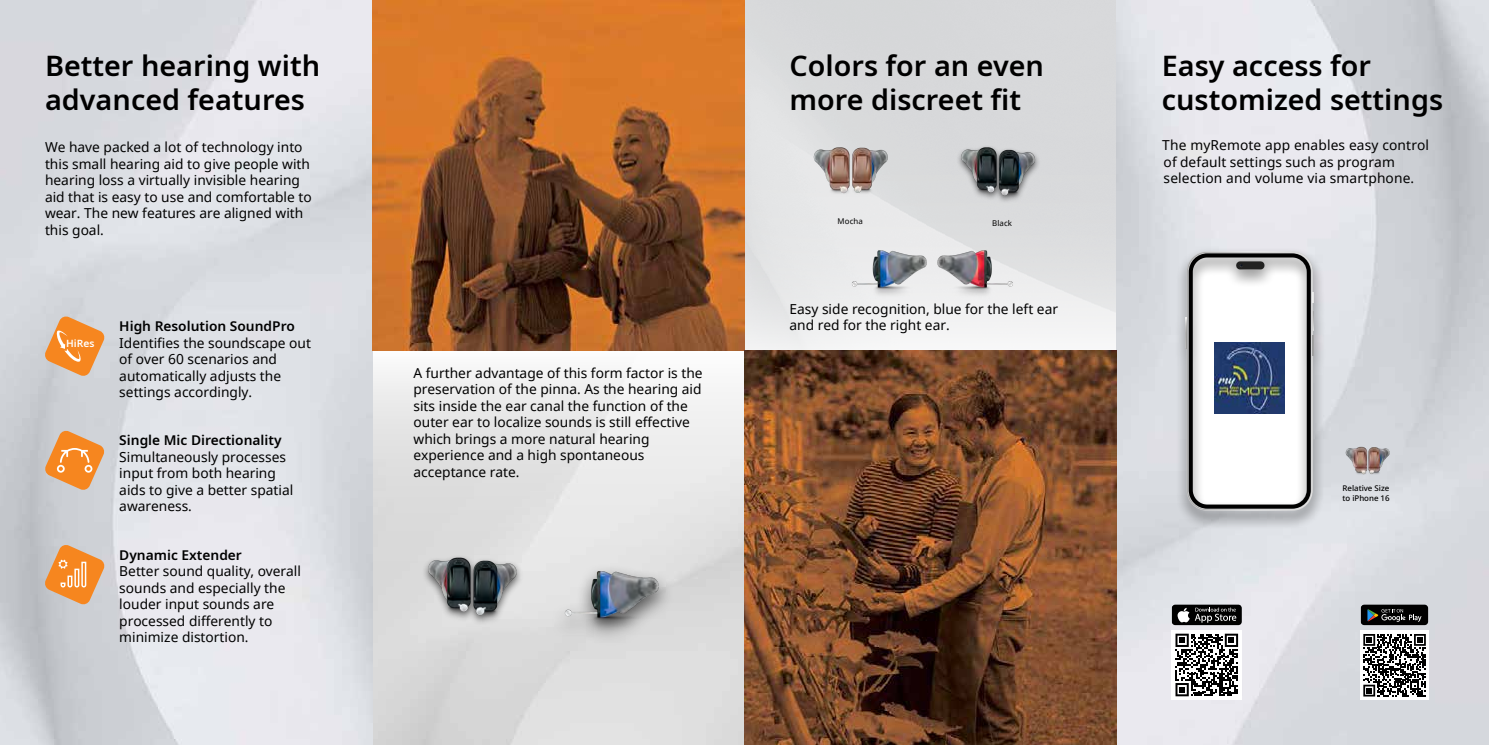
<style>
.page{position:relative;width:1489px;height:745px;background:#fff}
.page>*{position:absolute;margin:0;border:0;box-sizing:border-box;transform-origin:0 0}
.t1{font:600 28.75px/34.5px "Noto Sans";color:#000}
.t2{font:13.75px/16.5px "Noto Sans";color:#000}
.t3{font:600 13.75px "Noto Sans";color:#000}
.t4{font:600 10.25px "Noto Sans";color:#fff}
.t5{font:500 7.88px/9.5px "Noto Sans";color:#000}
.t6{font:7.88px "Noto Sans";letter-spacing:.01em;color:#000}
</style>
<div class="page">
<img style="left:744px;top:0;width:372px;height:350px">
<img style="left:0;top:0;width:744px;height:744px">
<img style="left:1116px;top:0;width:372px;height:744px">
<img style="left:877px;top:124px;width:34px;height:84px">
<svg style="left:1171px;top:630px;width:70px;height:69px"></svg>
<svg style="left:1175px;top:633px;width:62px;height:62px"></svg>
<svg style="left:1360px;top:630px;width:68px;height:69px"></svg>
<svg style="left:1363px;top:633px;width:62px;height:63px"></svg>
<svg style="left:1171px;top:604px;width:70px;height:20px"></svg>
<svg style="left:1360px;top:604px;width:67px;height:20px"></svg>
<svg style="left:45px;top:316px;width:59px;height:59px"></svg>
<svg style="left:45px;top:430px;width:59px;height:59px"></svg>
<svg style="left:45px;top:544px;width:59px;height:60px"></svg>
<img style="left:1331px;top:433px;width:20px;height:52px">
<img style="left:789px;top:124px;width:88px;height:88px">
<img style="left:1351px;top:433px;width:52px;height:52px">
<img style="left:399px;top:507px;width:143px;height:139px">
<img style="left:545px;top:518px;width:133px;height:133px">
<img style="left:937px;top:127px;width:119px;height:87px">
<img style="left:836px;top:208px;width:85px;height:106px">
<div style="left:1173px;top:247px;width:152px;height:282px;background:#000;opacity:.5"></div>
<svg style="left:1185px;top:251px;width:129px;height:259px"></svg>
<img style="left:921px;top:208px;width:107px;height:106px">
<img style="left:744px;top:350px;width:372px;height:394px">
<h1 class="t1" style="left:45px;top:49px;width:277px">Better hearing with advanced features</h1>
<h1 class="t1" style="left:789px;top:49px;width:256px">Colors for an even more discreet fit</h1>
<p class="t2" style="left:45px;top:138px;width:268px">We have packed a lot of technology into this small hearing aid to give people with hearing loss a virtually invisible hearing aid that is easy to use and comfortable to wear. The new features are aligned with this goal.</p>
<p class="t6" style="left:837px;top:216px;width:27px">Mocha</p>
<p class="t6" style="left:992px;top:218px;width:21px">Black</p>
<p class="t4" style="left:66px;top:336px;width:30px">HiRes</p>
<p class="t3" style="left:119px;top:316px;width:177px">High Resolution SoundPro</p>
<p class="t2" style="left:119px;top:334px;width:193px">Identifies the soundscape out of over 60 scenarios and automatically adjusts the settings accordingly.</p>
<p class="t3" style="left:119px;top:430px;width:164px">Single Mic Directionality</p>
<p class="t2" style="left:119px;top:448px;width:176px">Simultaneously processes input from both hearing aids to give a better spatial awareness.</p>
<p class="t3" style="left:119px;top:544px;width:124px">Dynamic Extender</p>
<p class="t2" style="left:119px;top:562px;width:183px">Better sound quality, overall sounds and especially the louder input sounds are processed differently to minimize distortion.</p>
<p class="t2" style="left:413px;top:364px;width:291px">A further advantage of this form factor is the preservation of the pinna. As the hearing aid sits inside the ear canal the function of the outer ear to localize sounds is still effective which brings a more natural hearing experience and a high spontaneous acceptance rate.</p>
<p class="t2" style="left:789px;top:300px;width:270px">Easy side recognition, blue for the left ear and red for the right ear.</p>
<h1 class="t1" style="left:1161px;top:49px;width:283px">Easy access for customized settings</h1>
<p class="t2" style="left:1162px;top:136px;width:268px">The myRemote app enables easy control of default settings such as program selection and volume via smartphone.</p>
<p class="t5" style="left:1342px;top:483px;width:49px">Relative Size to iPhone 16</p>
</div>
